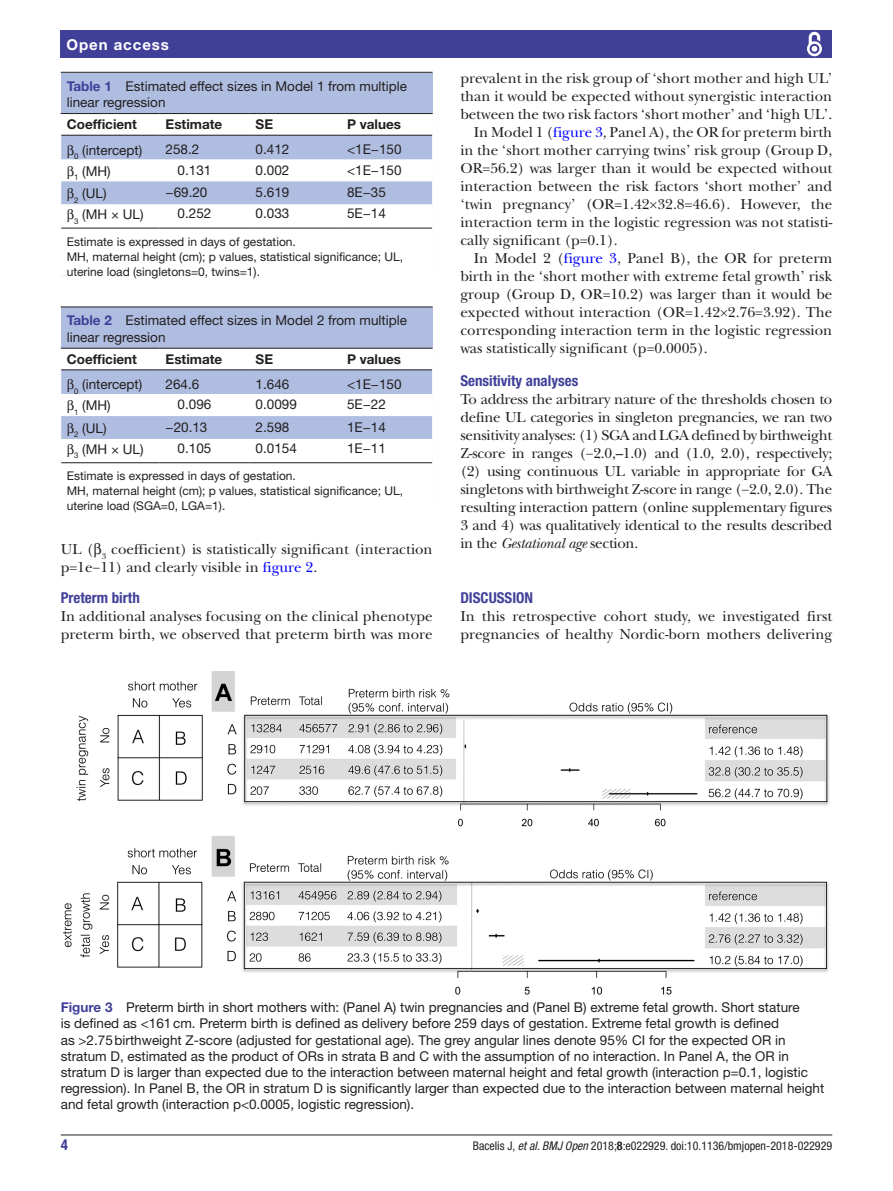
<style>
.page{position:relative;width:893px;height:1191px;background:#fff}
.page>*{position:absolute;margin:0;border:0;box-sizing:border-box;transform-origin:0 0}
.t1{font:15px/18px "New Baskerville";color:#231f20}
.t2{font:700 condensed 15px "Helvetica Neue LT Std";color:#414099}
.t3{font:700 15px "Helvetica Neue LT Std";letter-spacing:.065em;color:#fff}
.t4{font:13.5px/16.2px "Helvetica Neue LT Std";color:#231f20}
.t5{font:700 13.5px "Helvetica Neue LT Std";color:#231f20}
.t6{font:12px/15px "Helvetica Neue LT Std";color:#231f20}
.t7{font:condensed 12px "Helvetica Neue LT Std";color:#231f20}
.s1{font-weight:700;color:#414099}
.s2{color:#00f}
.s3{font-style:italic}
.s4{font-weight:700}
</style>
<div class="page">
<hr style="left:61px;top:1134px;width:771px;height:1px;background:#231f20">
<div style="left:61px;top:31px;width:771px;height:27px;background:#414099"></div>
<svg style="left:807px;top:31px;width:15px;height:26px"></svg>
<div style="left:61px;top:73px;width:372px;height:203px;background:#afbde1"></div>
<hr style="left:61px;top:72px;width:372px;height:1px;background:#231f20">
<div style="left:61px;top:229px;width:371px;height:47px;background:#fff"></div>
<hr style="left:61px;top:113px;width:99px;height:1px;background:#231f20">
<hr style="left:160px;top:113px;width:90px;height:1px;background:#231f20">
<hr style="left:250px;top:113px;width:91px;height:1px;background:#231f20">
<hr style="left:341px;top:113px;width:92px;height:1px;background:#231f20">
<hr style="left:160px;top:228px;width:90px;height:1px;background:#231f20">
<hr style="left:250px;top:228px;width:91px;height:1px;background:#231f20">
<hr style="left:61px;top:228px;width:99px;height:1px;background:#231f20">
<hr style="left:341px;top:228px;width:91px;height:1px;background:#231f20">
<hr style="left:432px;top:228px;width:1px;height:48px;background:#fff">
<hr style="left:67px;top:245px;width:366px;height:1px;background:#fff">
<hr style="left:67px;top:275px;width:366px;height:1px;background:#fff">
<div style="left:61px;top:307px;width:372px;height:203px;background:#afbde1"></div>
<hr style="left:61px;top:306px;width:372px;height:1px;background:#231f20">
<div style="left:61px;top:463px;width:371px;height:47px;background:#fff"></div>
<hr style="left:432px;top:463px;width:1px;height:47px;background:#fff">
<hr style="left:67px;top:479px;width:366px;height:2px;background:#fff">
<hr style="left:67px;top:509px;width:366px;height:2px;background:#fff">
<img style="left:64px;top:671px;width:765px;height:323px">
<svg style="left:60px;top:114px;width:373px;height:114px"></svg>
<svg style="left:60px;top:348px;width:373px;height:115px"></svg>
<p class="t3" style="left:66px;top:35px;width:104px">Open access</p>
<p class="t4" style="left:67px;top:77px;width:342px"><span class="s1">Table 1</span> Estimated effect sizes in Model 1 from multiple linear regression</p>
<p class="t5" style="left:67px;top:116px;width:72px">Coefficient</p>
<p class="t5" style="left:166px;top:116px;width:58px">Estimate</p>
<p class="t5" style="left:256px;top:116px;width:19px">SE</p>
<p class="t5" style="left:347px;top:116px;width:56px">P values</p>
<p class="t4" style="left:74px;top:142px;width:70px"><sub>0</sub> (intercept)</p>
<p class="t4" style="left:166px;top:141px;width:35px">258.2</p>
<p class="t4" style="left:256px;top:141px;width:35px">0.412</p>
<p class="t4" style="left:347px;top:141px;width:56px">&lt;1E−150</p>
<p class="t4" style="left:74px;top:163px;width:38px"><sub>1</sub> (MH)</p>
<p class="t4" style="left:178px;top:162px;width:35px">0.131</p>
<p class="t4" style="left:256px;top:162px;width:35px">0.002</p>
<p class="t4" style="left:347px;top:162px;width:56px">&lt;1E−150</p>
<p class="t4" style="left:74px;top:185px;width:34px"><sub>2</sub> (UL)</p>
<p class="t4" style="left:166px;top:184px;width:43px">−69.20</p>
<p class="t4" style="left:256px;top:184px;width:35px">5.619</p>
<p class="t4" style="left:347px;top:184px;width:40px">8E−35</p>
<p class="t4" style="left:74px;top:206px;width:71px"><sub>3</sub> (MH × UL)</p>
<p class="t4" style="left:178px;top:205px;width:35px">0.252</p>
<p class="t4" style="left:256px;top:205px;width:35px">0.033</p>
<p class="t4" style="left:347px;top:205px;width:40px">5E−14</p>
<p class="t6" style="left:67px;top:234px;width:338px">Estimate is expressed in days of gestation.<br>MH, maternal height (cm); p values, statistical significance; UL, uterine load (singletons=0, twins=1).</p>
<p class="t4" style="left:67px;top:312px;width:342px"><span class="s1">Table 2</span> Estimated effect sizes in Model 2 from multiple linear regression</p>
<p class="t5" style="left:67px;top:351px;width:72px">Coefficient</p>
<p class="t5" style="left:166px;top:351px;width:58px">Estimate</p>
<p class="t5" style="left:256px;top:351px;width:19px">SE</p>
<p class="t5" style="left:347px;top:351px;width:56px">P values</p>
<p class="t4" style="left:74px;top:376px;width:70px"><sub>0</sub> (intercept)</p>
<p class="t4" style="left:166px;top:375px;width:35px">264.6</p>
<p class="t4" style="left:256px;top:375px;width:35px">1.646</p>
<p class="t4" style="left:347px;top:375px;width:56px">&lt;1E−150</p>
<p class="t4" style="left:74px;top:397px;width:38px"><sub>1</sub> (MH)</p>
<p class="t4" style="left:178px;top:396px;width:35px">0.096</p>
<p class="t4" style="left:256px;top:396px;width:43px">0.0099</p>
<p class="t4" style="left:347px;top:396px;width:40px">5E−22</p>
<p class="t4" style="left:74px;top:420px;width:34px"><sub>2</sub> (UL)</p>
<p class="t4" style="left:166px;top:419px;width:43px">−20.13</p>
<p class="t4" style="left:256px;top:419px;width:35px">2.598</p>
<p class="t4" style="left:347px;top:419px;width:40px">1E−14</p>
<p class="t4" style="left:74px;top:440px;width:71px"><sub>3</sub> (MH × UL)</p>
<p class="t4" style="left:178px;top:440px;width:35px">0.105</p>
<p class="t4" style="left:256px;top:440px;width:43px">0.0154</p>
<p class="t4" style="left:347px;top:440px;width:40px">1E−11</p>
<p class="t6" style="left:67px;top:468px;width:338px">Estimate is expressed in days of gestation.<br>MH, maternal height (cm); p values, statistical significance; UL, uterine load (SGA=0, LGA=1).</p>
<p class="t1" style="left:61px;top:540px;width:373px">UL ( <sub>3</sub> coefficient) is statistically significant (interaction p=1e−11) and clearly visible in <span class="s2">figure 2</span>.</p>
<p class="t2" style="left:61px;top:589px;width:81px">Preterm birth</p>
<p class="t1" style="left:61px;top:607px;width:373px">In additional analyses focusing on the clinical phenotype preterm birth, we observed that preterm birth was more</p>
<p class="t1" style="left:460px;top:69px;width:373px">prevalent in the risk group of ‘short mother and high UL’</p>
<p class="t1" style="left:460px;top:87px;width:373px">than it would be expected without synergistic interaction</p>
<p class="t1" style="left:460px;top:105px;width:373px">between the two risk factors ‘short mother’ and ‘high UL’.</p>
<p class="t1" style="left:474px;top:123px;width:360px">In Model 1 (<span class="s2">figure 3</span>, Panel A), the OR for preterm birth</p>
<p class="t1" style="left:460px;top:141px;width:373px">in the ‘short mother carrying twins’ risk group (Group D,</p>
<p class="t1" style="left:460px;top:159px;width:373px">OR=56.2) was larger than it would be expected without</p>
<p class="t1" style="left:460px;top:177px;width:373px">interaction between the risk factors ‘short mother’ and</p>
<p class="t1" style="left:460px;top:195px;width:373px">‘twin pregnancy’ (OR=1.42×32.8=46.6). However, the</p>
<p class="t1" style="left:460px;top:213px;width:373px">interaction term in the logistic regression was not statisti-</p>
<p class="t1" style="left:460px;top:231px;width:159px">cally significant (p=0.1).</p>
<p class="t1" style="left:474px;top:249px;width:360px">In Model 2 (<span class="s2">figure 3</span>, Panel B), the OR for preterm</p>
<p class="t1" style="left:460px;top:267px;width:373px">birth in the ‘short mother with extreme fetal growth’ risk</p>
<p class="t1" style="left:460px;top:285px;width:373px">group (Group D, OR=10.2) was larger than it would be</p>
<p class="t1" style="left:460px;top:303px;width:373px">expected without interaction (OR=1.42×2.76=3.92). The</p>
<p class="t1" style="left:460px;top:321px;width:373px">corresponding interaction term in the logistic regression</p>
<p class="t1" style="left:460px;top:339px;width:249px">was statistically significant (p=0.0005).</p>
<p class="t2" style="left:460px;top:372px;width:119px">Sensitivity analyses</p>
<p class="t1" style="left:460px;top:390px;width:373px;text-align:justify">To address the arbitrary nature of the thresholds chosen to define UL categories in singleton pregnancies, we ran two sensitivity analyses: (1) SGA and LGA defined by birthweight Z-score in ranges (−2.0,–1.0) and (1.0, 2.0), respectively; (2) using continuous UL variable in appropriate for GA singletons with birthweight Z-score in range (−2.0, 2.0). The resulting interaction pattern (online supplementary figures 3 and 4) was qualitatively identical to the results described in the <span class="s3">Gestational age</span> section.</p>
<p class="t2" style="left:460px;top:589px;width:74px">Discussion</p>
<p class="t1" style="left:460px;top:607px;width:373px">In this retrospective cohort study, we investigated first pregnancies of healthy Nordic-born mothers delivering</p>
<p class="t4" style="left:61px;top:999px;width:765px"><span class="s1">Figure 3</span> Preterm birth in short mothers with: (Panel A) twin pregnancies and (Panel B) extreme fetal growth. Short stature<br>is defined as &lt;161cm. Preterm birth is defined as delivery before 259 days of gestation. Extreme fetal growth is defined<br>as &gt;2.75birthweight Z-score (adjusted for gestational age). The grey angular lines denote 95% CI for the expected OR in stratum D, estimated as the product of ORs in strata B and C with the assumption of no interaction. In Panel A, the OR in stratum D is larger than expected due to the interaction between maternal height and fetal growth (interaction p=0.1, logistic regression). In Panel B, the OR in stratum D is significantly larger than expected due to the interaction between maternal height and fetal growth (interaction p&lt;0.0005, logistic regression).</p>
<p class="t2" style="left:61px;top:1135px;width:9px">4</p>
<p class="t7" style="left:473px;top:1138px;width:361px">Bacelis J, <span class="s3">et al</span>. <span class="s3">BMJ Open</span> 2018;<span class="s4">8</span>:e022929. doi:10.1136/bmjopen-2018-022929</p>
</div>
